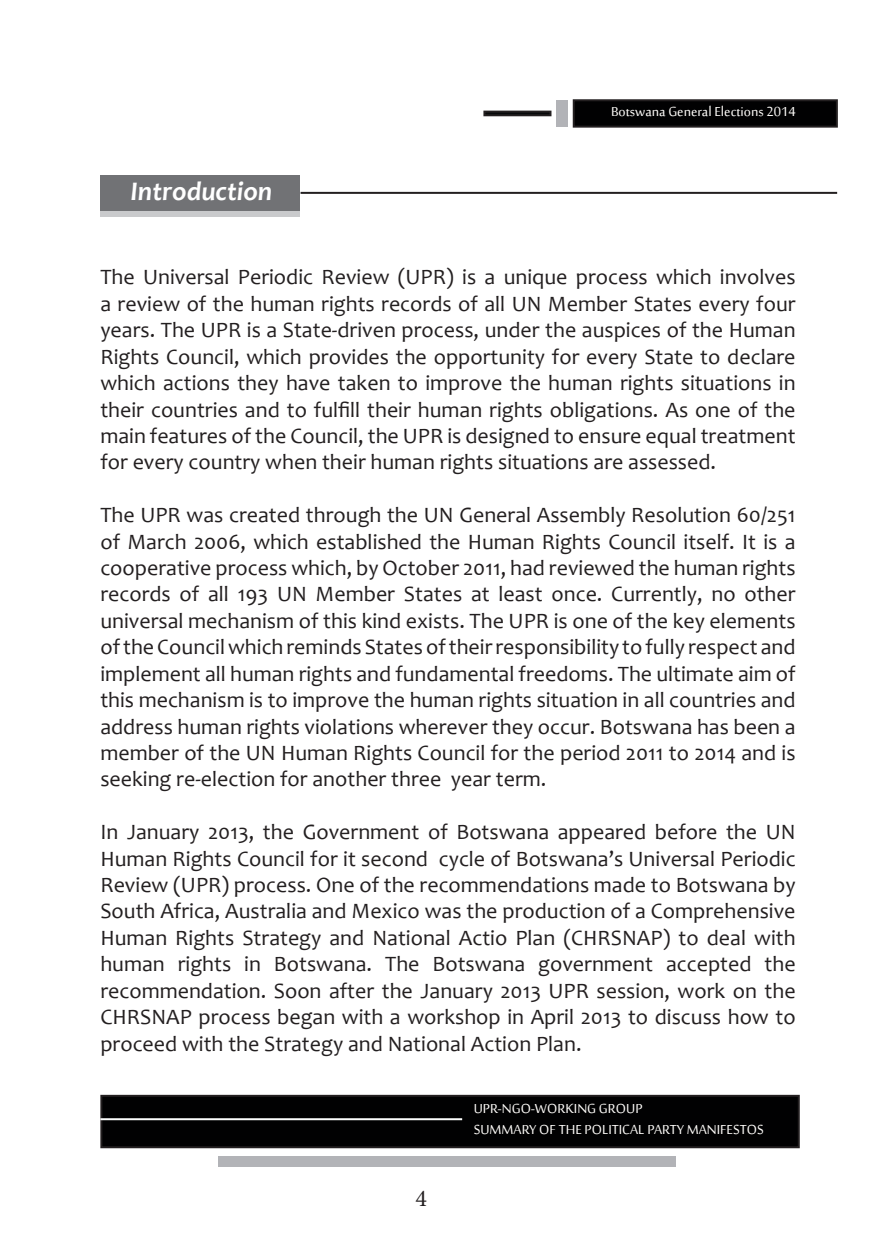
<style>
.page{position:relative;width:896px;height:1248px;background:#fff}
.page>*{position:absolute;margin:0;border:0;box-sizing:border-box;transform-origin:0 0}
.t1{font:italic 700 27px "Candara";color:#fff}
.t2{font:24px "Minion Pro";color:#231f20}
.body_text{font:22px/26.4px "Candara";color:#231f20;text-align:justify}
.t3{font:18px "Sakkal Majalla";color:#fefcf9}
</style>
<div class="page">
<div style="left:574px;top:100px;width:263px;height:27px;background:#010102"></div>
<div style="left:573px;top:99px;width:265px;height:29px;border:2px solid #231f20"></div>
<div style="left:556px;top:101px;width:11px;height:26px;background:#b2b3b7"></div>
<div style="left:483px;top:111px;width:68px;height:5px;border:2px solid #231f20"></div>
<div style="left:100px;top:181px;width:200px;height:36px;background:linear-gradient(to right,#c9cacc,#c9cacc)"></div>
<div style="left:101px;top:175px;width:199px;height:35px;background:#717275"></div>
<hr style="left:300px;top:192px;width:537px;height:2px;background:#231f20">
<div style="left:101px;top:1095px;width:698px;height:52px;background:#010102"></div>
<div style="left:100px;top:1094px;width:700px;height:54px;border:2px solid #231f20"></div>
<div style="left:218px;top:1156px;width:457px;height:10px;background:#b2b3b7"></div>
<hr style="left:100px;top:1118px;width:362px;height:2px;background:#fbfdfc">
<p class="t1" style="left:130px;top:174px;width:143px">Introduction</p>
<p class="t3" style="left:611px;top:101px;width:186px">Botswana General Elections 2014</p>
<p class="body_text" style="left:100px;top:264px;width:697px">The Universal Periodic Review (UPR) is a unique process which involves a review of the human rights records of all UN Member States every four years. The UPR is a State-driven process, under the auspices of the Human Rights Council, which provides the opportunity for every State to declare which actions they have taken to improve the human rights situations in their countries and to fulfill their human rights obligations. As one of the main features of the Council, the UPR is designed to ensure equal treatment for every country when their human rights situations are assessed.</p>
<p class="body_text" style="left:100px;top:501px;width:697px">The UPR was created through the UN General Assembly Resolution 60/251 of March 2006, which established the Human Rights Council itself. It is a cooperative process which, by October 2011, had reviewed the human rights records of all 193 UN Member States at least once. Currently, no other universal mechanism of this kind exists. The UPR is one of the key elements of the Council which reminds States of their responsibility to fully respect and implement all human rights and fundamental freedoms. The ultimate aim of this mechanism is to improve the human rights situation in all countries and address human rights violations wherever they occur. Botswana has been a member of the UN Human Rights Council for the period 2011 to 2014 and is seeking re-election for another three year term.</p>
<p class="body_text" style="left:100px;top:818px;width:697px">In January 2013, the Government of Botswana appeared before the UN Human Rights Council for it second cycle of Botswana’s Universal Periodic Review (UPR) process. One of the recommendations made to Botswana by South Africa, Australia and Mexico was the production of a Comprehensive Human Rights Strategy and National Actio Plan (CHRSNAP) to deal with human rights in Botswana. The Botswana government accepted the recommendation. Soon after the January 2013 UPR session, work on the CHRSNAP process began with a workshop in April 2013 to discuss how to proceed with the Strategy and National Action Plan.</p>
<p class="t2" style="left:415px;top:1181px;width:13px">4</p>
<p class="t3" style="left:474px;top:1098px;width:170px">UPR-NGO-WORKING GROUP</p>
<p class="t3" style="left:474px;top:1119px;width:291px">SUMMARY OF THE POLITICAL PARTY MANIFESTOS</p>
</div>
